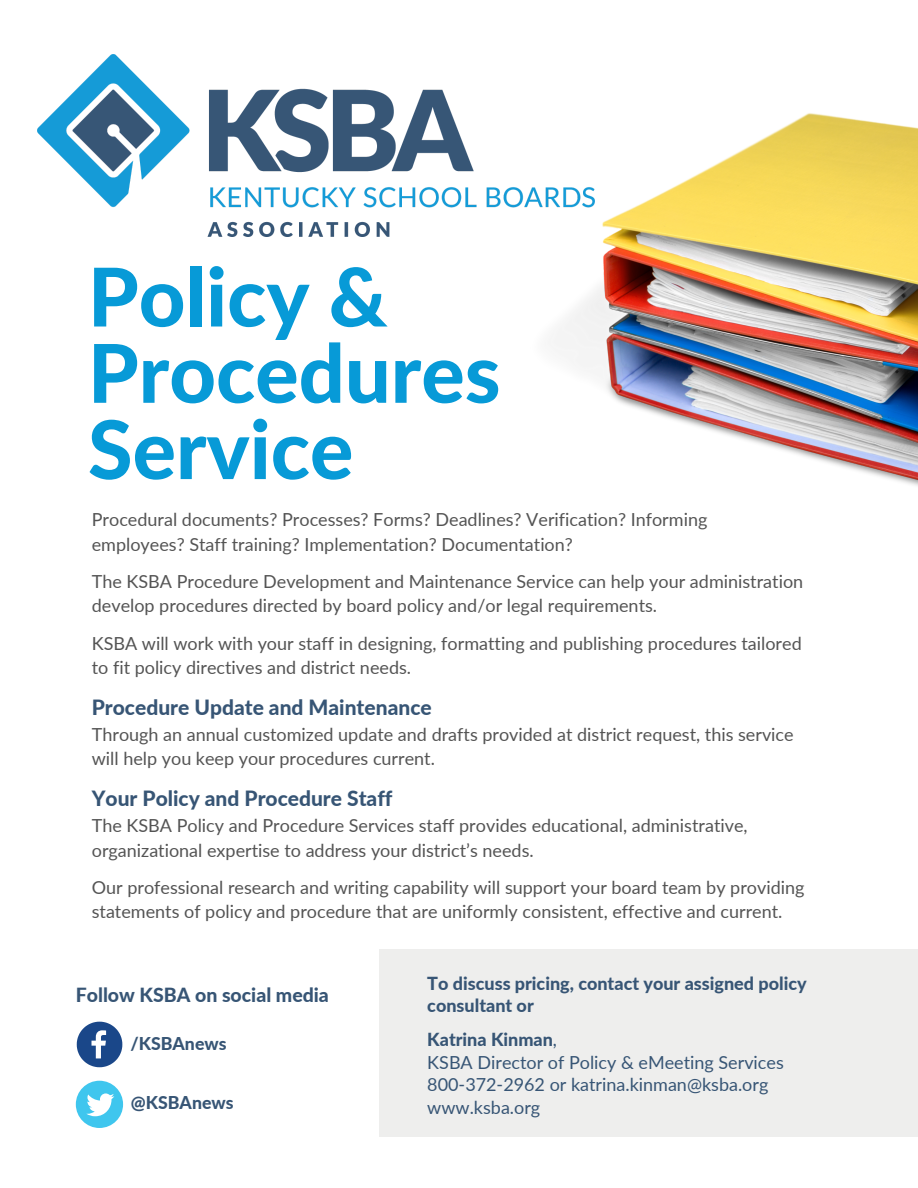
<style>
.page{position:relative;width:918px;height:1188px;background:#fff}
.page>*{position:absolute;margin:0;border:0;box-sizing:border-box;transform-origin:0 0}
.t1{font:800 81px/76.3px "Lato";color:#079ad7}
.t2{font:800 21px "Lato";color:#375575}
.t3{font:800 19.5px "Lato";color:#375575}
.t4{font:18px/24.8px "Lato";color:#545454}
.t5{font:18px/22.5px "Lato";color:#375575}
.t6{font:800 18px/22.5px "Lato";color:#375575}
.t7{font:800 17.7px "Lato";color:#375575}
.s1{font-weight:800}
</style>
<div class="page">
<div style="left:379px;top:950px;width:539px;height:187px;background:#eeeeed"></div>
<img style="left:38px;top:55px;width:492px;height:182px">
<svg style="left:77px;top:1022px;width:45px;height:45px"></svg>
<div style="left:76px;top:1081px;width:47px;height:47px;background:#3fc6ee;border-radius:50%"></div>
<svg style="left:86px;top:1093px;width:28px;height:23px"></svg>
<img style="left:530px;top:113px;width:388px;height:373px">
<h1 class="t1" style="left:88px;top:257px;width:414px">Policy &amp;<br>Procedures<br>Service</h1>
<p class="t4" style="left:92px;top:506px;width:617px">Procedural documents? Processes? Forms? Deadlines? Verification? Informing employees? Staff training? Implementation? Documentation?</p>
<p class="t4" style="left:92px;top:568px;width:713px">The KSBA Procedure Development and Maintenance Service can help your administration develop procedures directed by board policy and/or legal requirements.</p>
<p class="t4" style="left:92px;top:630px;width:711px">KSBA will work with your staff in designing, formatting and publishing procedures tailored to fit policy directives and district needs.</p>
<p class="t2" style="left:92px;top:694px;width:341px">Procedure Update and Maintenance</p>
<p class="t4" style="left:92px;top:721px;width:703px">Through an annual customized update and drafts provided at district request, this service will help you keep your procedures current.</p>
<p class="t2" style="left:92px;top:785px;width:302px">Your Policy and Procedure Staff</p>
<p class="t4" style="left:92px;top:812px;width:657px">The KSBA Policy and Procedure Services staff provides educational, administrative, organizational expertise to address your district’s needs.</p>
<p class="t4" style="left:92px;top:874px;width:714px">Our professional research and writing capability will support your board team by providing statements of policy and procedure that are uniformly consistent, effective and current.</p>
<p class="t3" style="left:76px;top:983px;width:255px">Follow KSBA on social media</p>
<p class="t7" style="left:130px;top:1033px;width:98px">/KSBAnews</p>
<p class="t7" style="left:131px;top:1092px;width:104px">@KSBAnews</p>
<p class="t6" style="left:427px;top:972px;width:381px">To discuss pricing, contact your assigned policy consultant or</p>
<p class="t5" style="left:427px;top:1028px;width:358px"><span class="s1">Katrina Kinman</span>,<br>KSBA Director of Policy &amp; eMeeting Services<br>800-372-2962 or katrina.kinman@ksba.org www.ksba.org</p>
</div>
